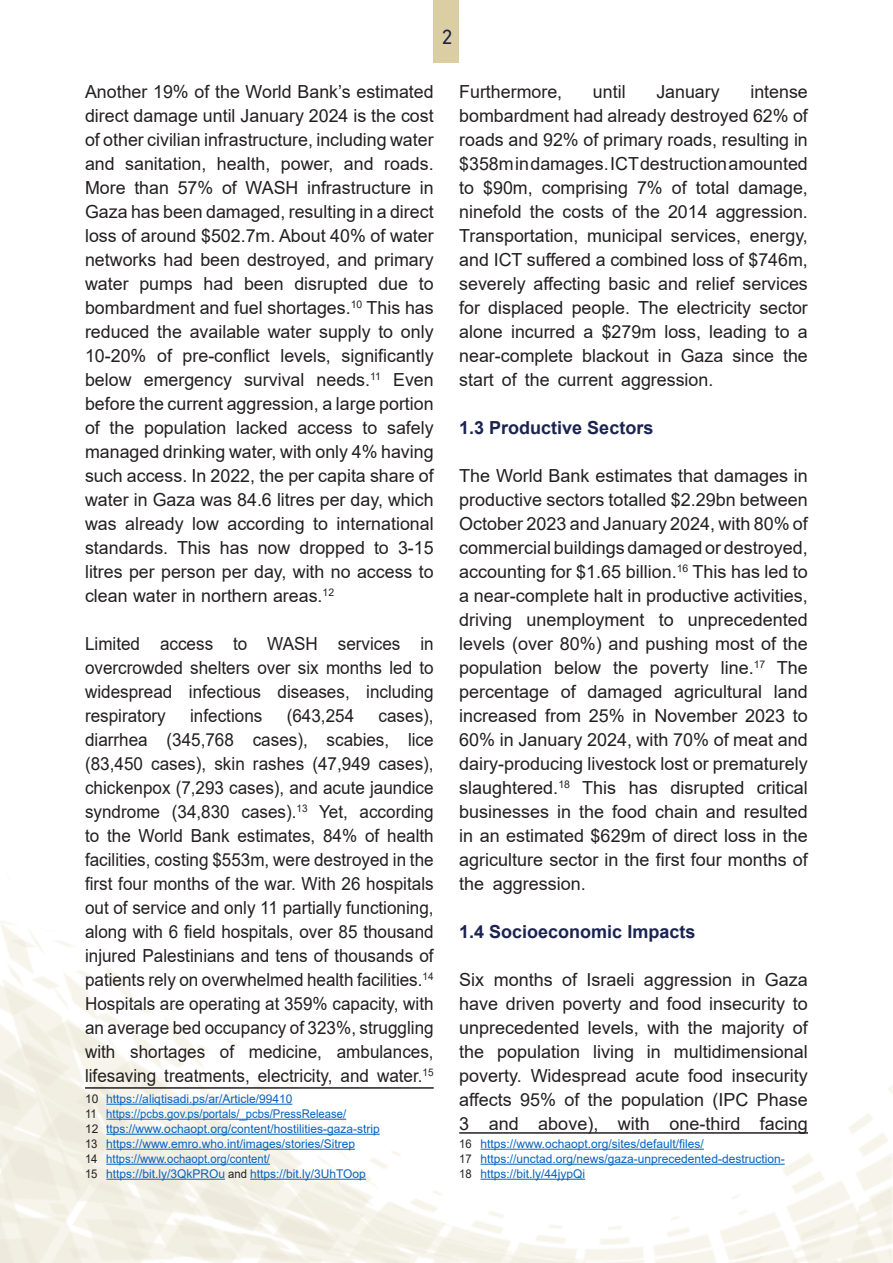
<style>
.page{position:relative;width:893px;height:1263px;background:#fff}
.page>*{position:absolute;margin:0;border:0;box-sizing:border-box;transform-origin:0 0}
.t1{font:21px "DIN Next LT Arabic";color:#1c2250}
.t2{font:18px/24px "Arial";color:#231f20;text-align:justify}
.t3{font:18px/24px "Arial";color:#231f20;text-align:justify;scale:.95 1}
.t4{font:700 18px "Arial";color:#1b2350}
.footnote3_2024{font:12px "Arial";color:#0563c1}
.footnote3_2024-2{font:12px "Arial";color:#0563c1;scale:.94 1}
.s1{color:#231f20}
</style>
<div class="page">
<div style="left:434px;top:0;width:25px;height:63px;background:#dbcea3"></div>
<hr style="left:85px;top:1087px;width:349px;height:2px;background:#231f20">
<hr style="left:106px;top:1104px;width:186px;height:1px;background:#0563c1">
<hr style="left:106px;top:1119px;width:240px;height:1px;background:#0563c1">
<hr style="left:106px;top:1134px;width:274px;height:1px;background:#0563c1">
<hr style="left:106px;top:1149px;width:249px;height:1px;background:#0563c1">
<hr style="left:106px;top:1164px;width:164px;height:1px;background:#0563c1">
<hr style="left:106px;top:1179px;width:119px;height:1px;background:#0563c1">
<hr style="left:250px;top:1179px;width:116px;height:1px;background:#0563c1">
<hr style="left:459px;top:1132px;width:349px;height:2px;background:#231f20">
<hr style="left:480px;top:1149px;width:224px;height:1px;background:#0563c1">
<hr style="left:480px;top:1164px;width:305px;height:1px;background:#0563c1">
<hr style="left:480px;top:1179px;width:105px;height:1px;background:#0563c1">
<p class="t1" style="left:442px;top:24px;width:13px">2</p>
<p class="t2" style="left:85px;top:80px;width:350px">Another 19% of the World Bank’s estimated direct damage until January 2024 is the cost of other civilian infrastructure, including water and sanitation, health, power, and roads.<br>More than 57% of WASH infrastructure in Gaza has been damaged, resulting in a direct loss of around $502.7m. About 40% of water networks had been destroyed, and primary water pumps had been disrupted due to bombardment and fuel shortages.<sup>10</sup> This has reduced the available water supply to only 10-20% of pre-conflict levels, significantly below emergency survival needs.<sup>11</sup> Even before the current aggression, a large portion of the population lacked access to safely managed drinking water, with only 4% having such access. In 2022, the per capita share of water in Gaza was 84.6 litres per day, which was already low according to international standards. This has now dropped to 3-15 litres per person per day, with no access to clean water in northern areas.<sup>12</sup></p>
<p class="t3" style="left:85px;top:632px;width:369px">Limited access to WASH services in overcrowded shelters over six months led to widespread infectious diseases, including respiratory</p>
<p class="t3" style="left:85px;top:704px;width:369px;text-indent:294px">cases), diarrhea (345,768 cases), scabies, lice (83,450 cases), skin rashes (47,949 cases), chickenpox (7,293 cases), and acute jaundice syndrome (34,830 cases).<sup>13</sup> Yet, according to the World Bank estimates, 84% of health facilities, costing $553m, were destroyed in the first four months of the war. With 26 hospitals out of service and only 11 partially functioning, along with 6 field hospitals, over 85 thousand injured Palestinians and tens of thousands of patients rely on overwhelmed health facilities.<sup>14<br></sup>Hospitals are operating at 359% capacity, with an average bed occupancy of 323%, struggling with shortages of medicine, ambulances, lifesaving treatments, electricity, and water.<sup>15</sup></p>
<p class="footnote3_2024" style="left:85px;top:1090px;width:209px"><span class="s1">10</span> https://aliqtisadi.ps/ar/Article/99410</p>
<p class="footnote3_2024-2" style="left:85px;top:1105px;width:279px"><span class="s1">11</span> https://pcbs.gov.ps/portals/_pcbs/PressRelease/</p>
<p class="footnote3_2024" style="left:85px;top:1120px;width:296px"><span class="s1">12</span> ttps://www.ochaopt.org/content/hostilities-gaza-strip</p>
<p class="footnote3_2024" style="left:85px;top:1135px;width:272px"><span class="s1">13</span> https://www.emro.who.int/images/stories/Sitrep</p>
<p class="footnote3_2024-2" style="left:85px;top:1150px;width:198px"><span class="s1">14</span> https://www.ochaopt.org/content/</p>
<p class="footnote3_2024" style="left:85px;top:1165px;width:282px"><span class="s1">15</span> https://bit.ly/3QkPROu <span class="s1">and</span> https://bit.ly/3UhTOop</p>
<p class="t3" style="left:190px;top:704px;width:78px">infections</p>
<p class="t3" style="left:287px;top:704px;width:73px">(643,254</p>
<p class="t2" style="left:459px;top:80px;width:350px;text-indent:291px">intense bombardment had already destroyed 62% of roads and 92% of primary roads, resulting in $358m in damages. ICT destruction amounted to $90m, comprising 7% of total damage, ninefold the costs of the 2014 aggression.<br>Transportation, municipal services, energy, and ICT suffered a combined loss of $746m, severely affecting basic and relief services for displaced people. The electricity sector alone incurred a $279m loss, leading to a near-complete blackout in Gaza since the start of the current aggression.</p>
<p class="t4" style="left:459px;top:415px;width:196px">1.3 Productive Sectors</p>
<p class="t2" style="left:459px;top:464px;width:350px">The World Bank estimates that damages in productive sectors totalled $2.29bn between October 2023 and January 2024, with 80% of commercial buildings damaged or destroyed, accounting for $1.65 billion.<sup>16</sup> This has led to a near-complete halt in productive activities, driving unemployment to unprecedented levels (over 80%) and pushing most of the population below the poverty line.<sup>17</sup> The percentage of damaged agricultural land increased from 25% in November 2023 to 60% in January 2024, with 70% of meat and dairy-producing livestock lost or prematurely slaughtered.<sup>18</sup> This has disrupted critical businesses in the food chain and resulted in an estimated $629m of direct loss in the agriculture sector in the first four months of the aggression.</p>
<p class="t4" style="left:459px;top:919px;width:238px">1.4 Socioeconomic Impacts</p>
<p class="t2" style="left:459px;top:968px;width:350px">Six months of Israeli aggression in Gaza have driven poverty and food insecurity to unprecedented levels, with the majority of the population living in multidimensional poverty. Widespread acute food insecurity affects 95% of the population (IPC Phase 3 and above), with one-third facing</p>
<p class="footnote3_2024" style="left:459px;top:1135px;width:246px"><span class="s1">16</span> https://www.ochaopt.org/sites/default/files/</p>
<p class="footnote3_2024" style="left:459px;top:1150px;width:327px"><span class="s1">17</span> https://unctad.org/news/gaza-unprecedented-destruction-</p>
<p class="footnote3_2024" style="left:459px;top:1165px;width:127px"><span class="s1">18</span> https://bit.ly/44jypQi</p>
<p class="t2" style="left:459px;top:80px;width:104px">Furthermore,</p>
<p class="t2" style="left:593px;top:80px;width:34px">until</p>
<p class="t2" style="left:656px;top:80px;width:65px">January</p>
</div>
